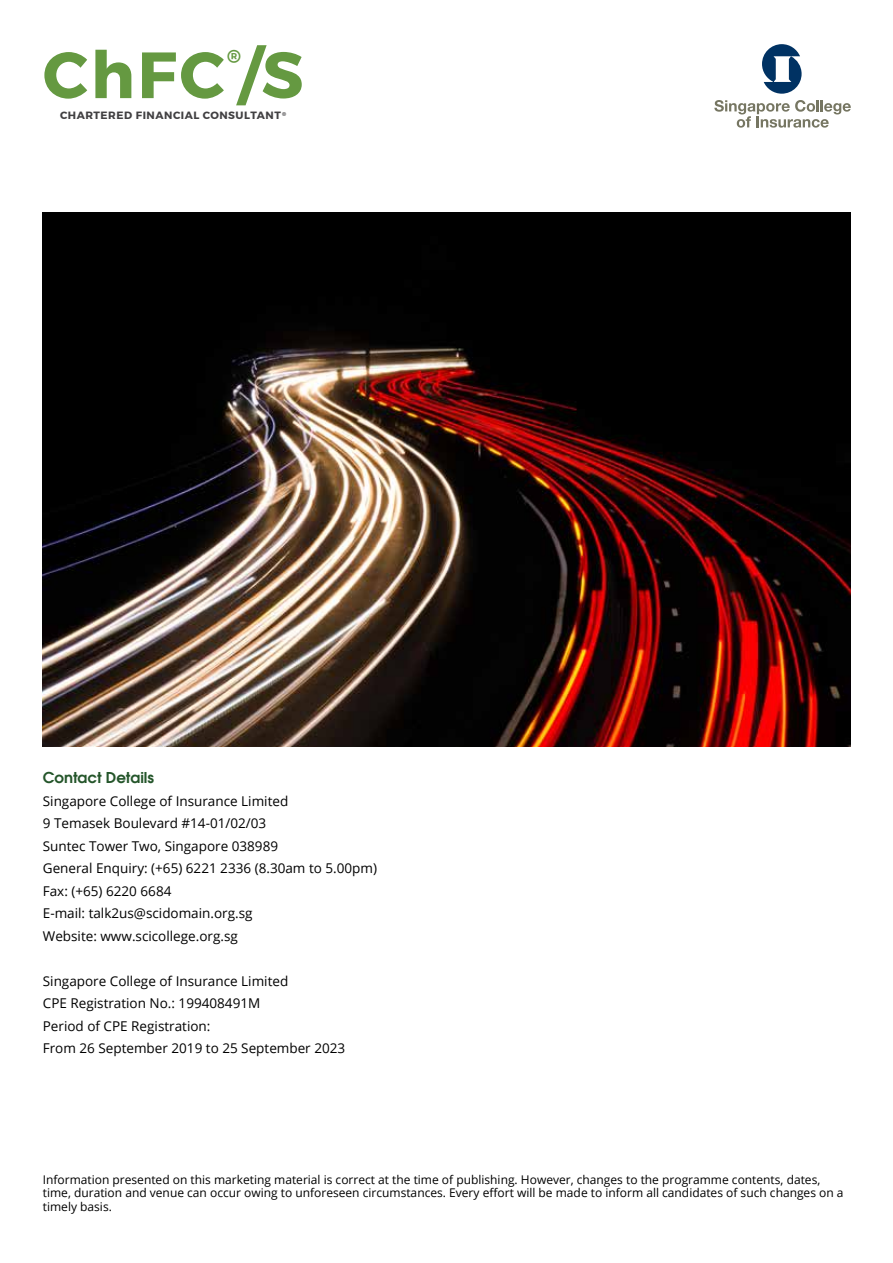
<style>
.page{position:relative;width:893px;height:1263px;background:#fff}
.page>*{position:absolute;margin:0;border:0;box-sizing:border-box;transform-origin:0 0}
.t1{font:700 65.25px "Montserrat";color:#659941}
.t2{font:700 19.2px "Montserrat";color:#659941}
.t3{font:600 15px "Avant Garde";color:#24552a}
.t4{font:13.5px/22.5px "Open Sans";color:#000}
.t5{font:12px/13.5px "Open Sans";color:#000}
.t6{font:700 10.65px "Montserrat";letter-spacing:.05em;color:#414042}
</style>
<div class="page">
<svg style="left:714px;top:100px;width:137px;height:28px"></svg>
<svg style="left:762px;top:44px;width:40px;height:50px"></svg>
<img style="left:43px;top:212px;width:808px;height:534px">
<h1 class="t1" style="left:43px;top:34px;width:262px">ChFC /S</h1>
<p class="t6" style="left:60px;top:109px;width:228px">CHARTERED FINANCIAL CONSULTANT <sup>®</sup></p>
<h2 class="t2" style="left:227px;top:44px;width:15px">®</h2>
<p class="t3" style="left:43px;top:768px;width:113px">Contact Details</p>
<p class="t4" style="left:43px;top:789px;width:336px">Singapore College of Insurance Limited<br>9 Temasek Boulevard #14-01/02/03<br>Suntec Tower Two, Singapore 038989<br>General Enquiry: (+65) 6221 2336 (8.30am to 5.00pm)<br>Fax: (+65) 6220 6684<br>E-mail: talk2us@scidomain.org.sg<br>Website: www.scicollege.org.sg</p>
<p class="t4" style="left:43px;top:969px;width:304px">Singapore College of Insurance Limited<br>CPE Registration No.: 199408491M<br>Period of CPE Registration:<br>From 26 September 2019 to 25 September 2023</p>
<p class="t5" style="left:43px;top:1172px;width:802px">Information presented on this marketing material is correct at the time of publishing. However, changes to the programme contents, dates, time, duration and venue can occur owing to unforeseen circumstances. Every effort will be made to inform all candidates of such changes on a timely basis.</p>
</div>
